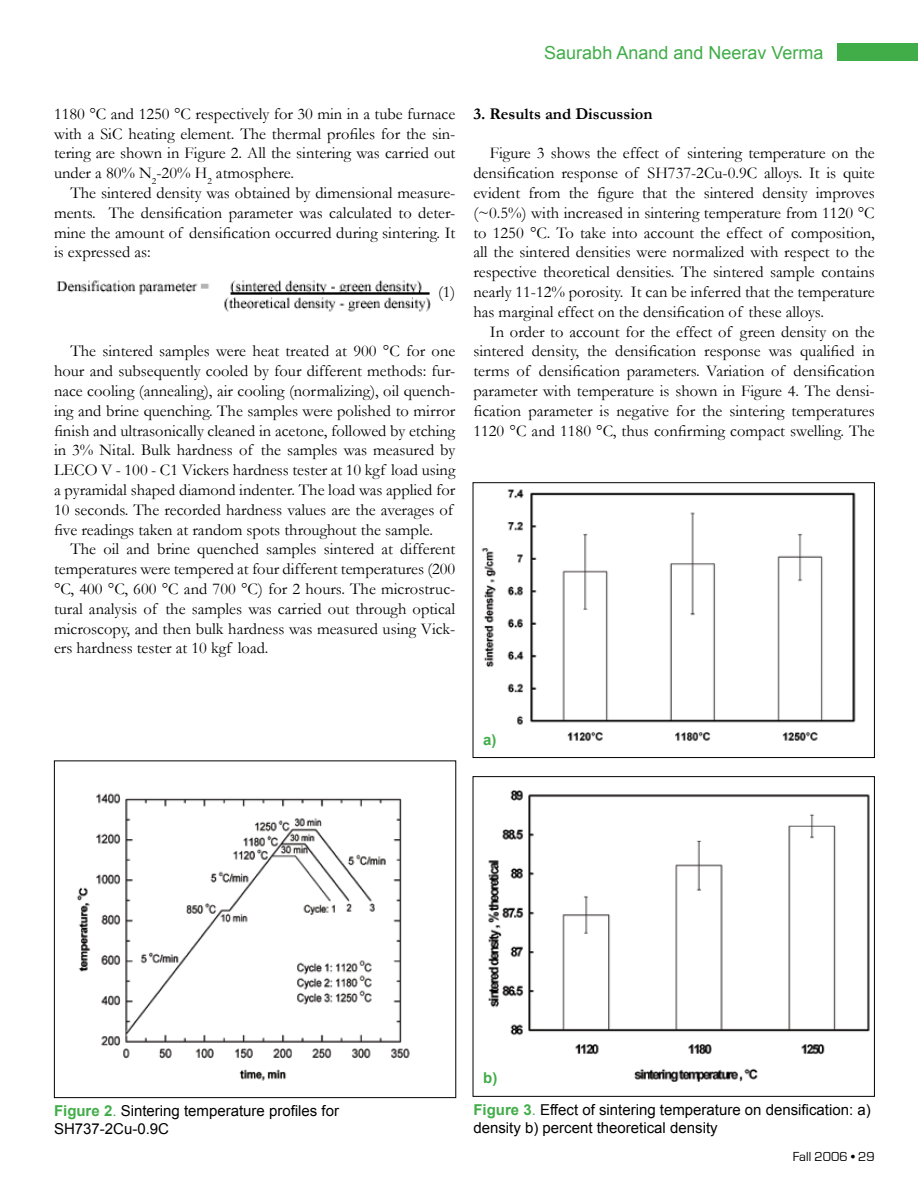
<style>
.page{position:relative;width:918px;height:1188px;background:#fff}
.page>*{position:absolute;margin:0;border:0;box-sizing:border-box;transform-origin:0 0}
.t1{font:18px "Arial";color:#41ad49}
.t2{font:16.5px/19.8px "Garamond";color:#000;text-align:justify}
.t3{font:700 16.5px "Garamond";color:#000}
.t4{font:15px/18px "Arial";color:#000}
.t5{font:700 15px "Arial";color:#41ad49}
.t6{font:13.5px "Eurostile";color:#000}
.s1{font-weight:700;color:#41ad49}
.s2{color:#41ad49}
</style>
<div class="page">
<div style="left:837px;top:43px;width:81px;height:18px;background:#41ad49"></div>
<img style="left:56px;top:280px;width:375px;height:32px">
<img style="left:76px;top:793px;width:334px;height:288px">
<div style="left:54px;top:760px;width:402px;height:338px;border:1px solid #000"></div>
<img style="left:488px;top:790px;width:382px;height:292px">
<div style="left:473px;top:776px;width:402px;height:321px;border:1px solid #000"></div>
<img style="left:481px;top:489px;width:375px;height:253px">
<div style="left:473px;top:482px;width:402px;height:276px;border:1px solid #000"></div>
<p class="t1" style="left:544px;top:42px;width:281px">Saurabh Anand and Neerav Verma</p>
<p class="t2" style="left:54px;top:104px;width:403px">1180 °C and 1250 °C respectively for 30 min in a tube furnace with a SiC heating element. The thermal profiles for the sin&shy;tering are shown in Figure 2. All the sintering was carried out under a 80% N<sub>2</sub>-20% H<sub>2</sub> atmosphere.</p>
<p class="t2" style="left:54px;top:183px;width:403px;text-indent:16px">The sintered density was obtained by dimensional measure&shy;ments. The densification parameter was calculated to deter&shy;mine the amount of densification occurred during sintering. It is expressed as:</p>
<p class="t2" style="left:438px;top:282px;width:19px">(1)</p>
<p class="t2" style="left:54px;top:342px;width:403px;text-align:left;text-indent:16px">The sintered samples were heat treated at 900 °C for one hour and subsequently cooled by four different methods: fur&shy;nace cooling (annealing), air cooling (normalizing), oil quench&shy;ing and brine quenching. The samples were polished to mirror finish and ultrasonically cleaned in acetone, followed by etching in 3% Nital. Bulk hardness of the samples was measured by LECO V - 100 - C1 Vickers hardness tester at 10 kgf load using a pyramidal shaped diamond indenter. The load was applied for 10 seconds. The recorded hardness values are the averages of five readings taken at random spots throughout the sample.</p>
<p class="t2" style="left:54px;top:540px;width:403px;text-indent:17px">The oil and brine quenched samples sintered at different temperatures were tempered at four different temperatures (200 °C, 400 °C, 600 °C and 700 °C) for 2 hours. The microstruc&shy;tural analysis of the samples was carried out through optical microscopy, and then bulk hardness was measured using Vick&shy;ers hardness tester at 10 kgf load.</p>
<p class="t3" style="left:473px;top:105px;width:181px">3. Results and Discussion</p>
<p class="t2" style="left:473px;top:144px;width:403px;text-indent:16px">Figure 3 shows the effect of sintering temperature on the densification response of SH737-2Cu-0.9C alloys. It is quite evident from the figure that the sintered density improves (~0.5%) with increased in sintering temperature from 1120 °C to 1250 °C. To take into account the effect of composition, all the sintered densities were normalized with respect to the respective theoretical densities. The sintered sample contains nearly 11-12% porosity. It can be inferred that the temperature has marginal effect on the densification of these alloys.</p>
<p class="t2" style="left:473px;top:322px;width:403px;text-indent:16px">In order to account for the effect of green density on the sintered density, the densification response was qualified in terms of densification parameters. Variation of densification parameter with temperature is shown in Figure 4. The densi&shy;fication parameter is negative for the sintering temperatures 1120 °C and 1180 °C, thus confirming compact swelling. The</p>
<p class="t5" style="left:483px;top:731px;width:15px">a)</p>
<p class="t4" style="left:54px;top:1102px;width:287px"><span class="s1">Figure 2</span><span class="s2">.</span> Sintering temperature profiles for<br>SH737-2Cu-0.9C</p>
<p class="t5" style="left:483px;top:1069px;width:16px">b)</p>
<p class="t4" style="left:473px;top:1101px;width:399px"><span class="s1">Figure 3</span><span class="s2">.</span> Effect of sintering temperature on densification: a) density b) percent theoretical density</p>
<p class="t6" style="left:793px;top:1150px;width:84px">Fall 2006 • 29</p>
</div>
